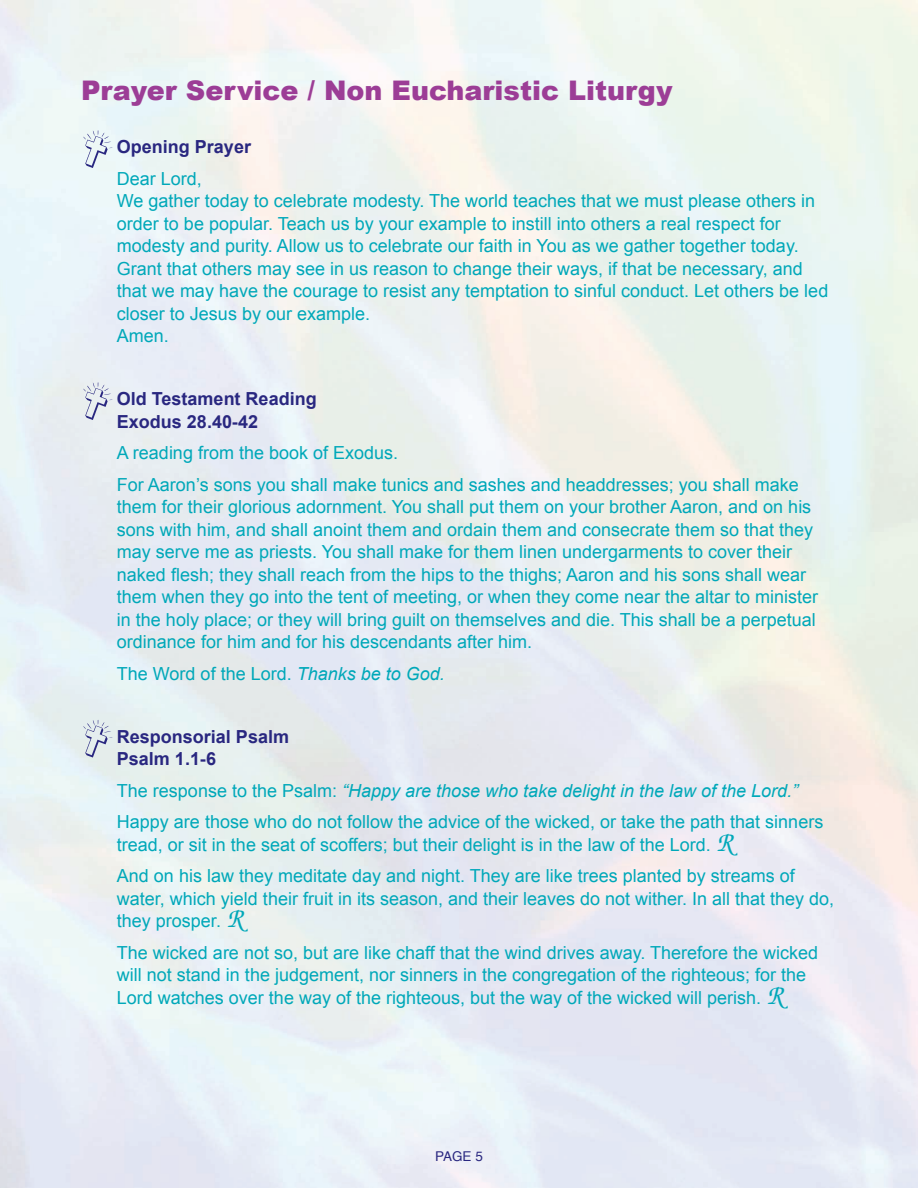
<style>
.page{position:relative;width:918px;height:1188px;background:#fff}
.page>*{position:absolute;margin:0;border:0;box-sizing:border-box;transform-origin:0 0}
.t1{font:54px "Religious P01";color:#292780}
.t2{font:900 27px "Arial";color:#9c3d96}
.t3{font:18px/22.5px "Arial";color:#00a8b9}
.t4{font:700 18px/22.5px "Arial";color:#292780}
.t5{font:13.5px "Helvetica";color:#292780}
.s1{font-style:italic}
.s2{font-family:"Zapf Chancery";font-weight:500;font-style:italic;font-size:27px}
</style>
<div class="page">
<h2 class="t2" style="left:81px;top:71px;width:593px">Prayer Service / Non Eucharistic Liturgy</h2>
<h1 class="t1" style="left:81px;top:118px;width:36px">W</h1>
<p class="t4" style="left:117px;top:136px;width:136px">Opening Prayer</p>
<p class="t3" style="left:117px;top:167px;width:713px">Dear Lord,<br>We gather today to celebrate modesty. The world teaches that we must please others in order to be popular. Teach us by your example to instill into others a real respect for modesty and purity. Allow us to celebrate our faith in You as we gather together today.<br>Grant that others may see in us reason to change their ways, if that be necessary, and that we may have the courage to resist any temptation to sinful conduct. Let others be led closer to Jesus by our example.<br>Amen.</p>
<h1 class="t1" style="left:81px;top:370px;width:36px">W</h1>
<p class="t4" style="left:117px;top:388px;width:201px">Old Testament Reading<br>Exodus 28.40-42</p>
<p class="t3" style="left:117px;top:437px;width:683px;line-height:31.5px">A reading from the book of Exodus.<br>For Aaron’s sons you shall make tunics and sashes and headdresses; you shall make</p>
<p class="t3" style="left:117px;top:496px;width:703px">them for their glorious adornment. You shall put them on your brother Aaron, and on his sons with him, and shall anoint them and ordain them and consecrate them so that they may serve me as priests. You shall make for them linen undergarments to cover their naked flesh; they shall reach from the hips to the thighs; Aaron and his sons shall wear them when they go into the tent of meeting, or when they come near the altar to minister in the holy place; or they will bring guilt on themselves and die. This shall be a perpetual ordinance for him and for his descendants after him.</p>
<p class="t3" style="left:117px;top:662px;width:329px">The Word of the Lord. <span class="s1">Thanks be to God.</span></p>
<h1 class="t1" style="left:81px;top:707px;width:36px">W</h1>
<p class="t4" style="left:117px;top:725px;width:174px">Responsorial Psalm<br>Psalm 1.1-6</p>
<p class="t3" style="left:117px;top:775px;width:708px;line-height:31.5px">The response to the Psalm: <span class="s1">“Happy are those who take delight in the law of the Lord.”<br></span>Happy are those who do not follow the advice of the wicked, or take the path that sinners</p>
<p class="t3" style="left:117px;top:829px;width:680px;line-height:31.5px">tread, or sit in the seat of scoffers; but their delight is in the law of the Lord. <span class="s2">R<br></span>And on his law they meditate day and night. They are like trees planted by streams of</p>
<p class="t3" style="left:117px;top:887px;width:719px">water, which yield their fruit in its season, and their leaves do not wither. In all that they do, they prosper. <span class="s2">R</span></p>
<p class="t3" style="left:117px;top:941px;width:703px">The wicked are not so, but are like chaff that the wind drives away. Therefore the wicked will not stand in the judgement, nor sinners in the congregation of the righteous; for the<br>Lord watches over the way of the righteous, but the way of the wicked will perish. <span class="s2">R</span></p>
<p class="t5" style="left:435px;top:1151px;width:49px">PAGE 5</p>
</div>
